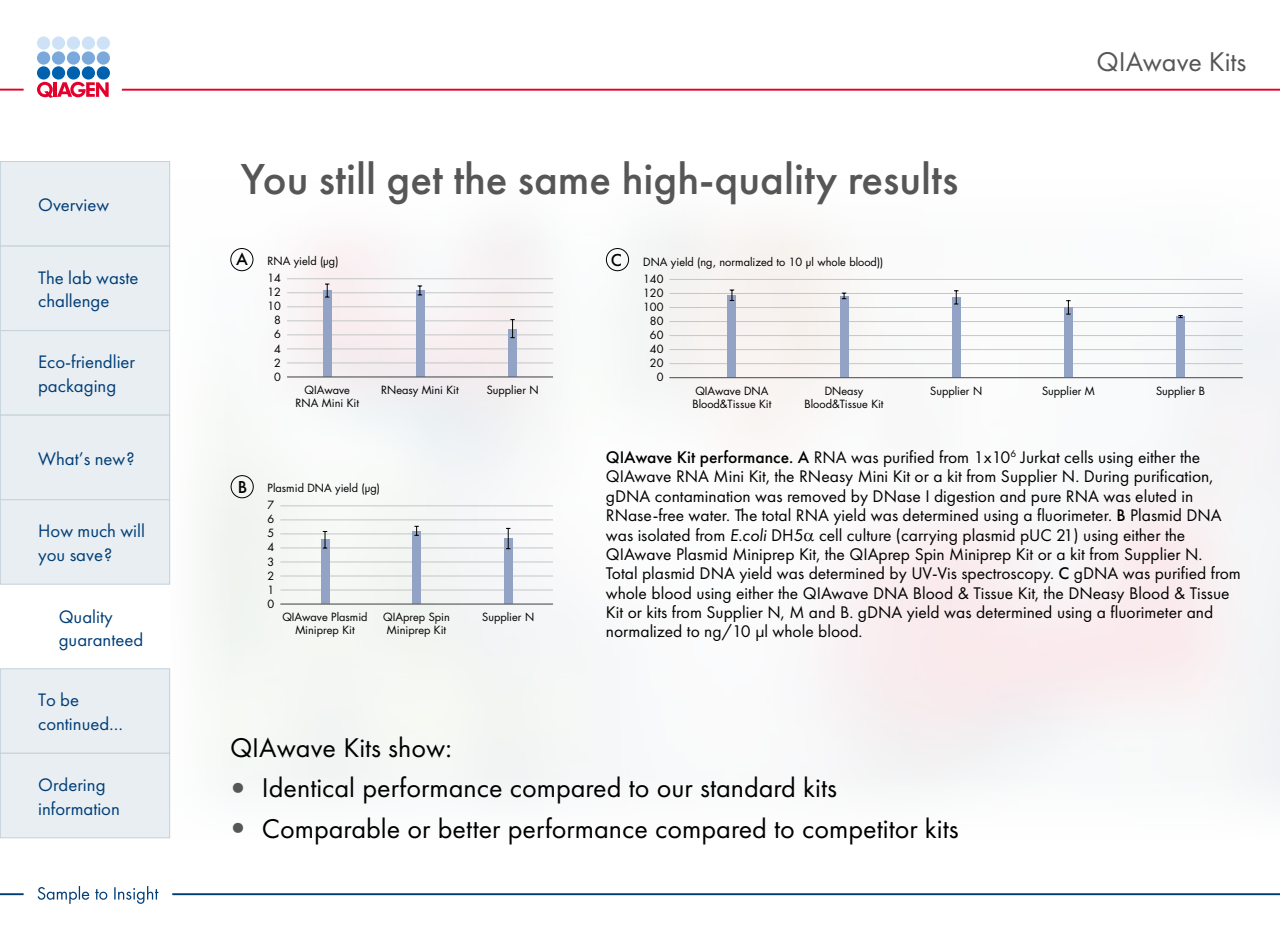
<style>
.page{position:relative;width:1280px;height:935px;background:#fff}
.page>*{position:absolute;margin:0;border:0;box-sizing:border-box;transform-origin:0 0}
.t1{font:500 45px "Futura PT";color:#565656}
.t2{font:28.12px "Futura PT";color:#000}
.t3{font:28.12px "Futura PT";color:#565656}
.t4{font:18.75px/23.8px "Futura PT";color:#003e77}
.t5{font:500 18px "Futura PT";color:#000}
.t6{font:17.5px/19.4px "Futura PT";color:#000}
.t7{font:11px/14.1px "Futura Std";color:#000}
.s1{font-weight:500}
.s2{font-style:italic}
.s3{font-family:"Futura Std";font-size:26.88px;color:#565656}
</style>
<div class="page">
<img style="left:246px;top:259px;width:1034px;height:501px">
<div style="left:37px;top:66px;width:13px;height:14px;background:#0062ae;border-radius:50%"></div>
<div style="left:52px;top:66px;width:13px;height:14px;background:#0062ae;border-radius:50%"></div>
<div style="left:67px;top:66px;width:13px;height:14px;background:#0062ae;border-radius:50%"></div>
<div style="left:82px;top:66px;width:13px;height:14px;background:#0062ae;border-radius:50%"></div>
<div style="left:97px;top:66px;width:13px;height:14px;background:#0062ae;border-radius:50%"></div>
<div style="left:37px;top:51px;width:13px;height:14px;background:#7ca9db;border-radius:50%"></div>
<div style="left:52px;top:51px;width:13px;height:14px;background:#7ca9db;border-radius:50%"></div>
<div style="left:67px;top:51px;width:13px;height:14px;background:#7ca9db;border-radius:50%"></div>
<div style="left:82px;top:51px;width:13px;height:14px;background:#7ca9db;border-radius:50%"></div>
<div style="left:97px;top:51px;width:13px;height:14px;background:#7ca9db;border-radius:50%"></div>
<div style="left:37px;top:36px;width:13px;height:14px;background:#cde2f7;border-radius:50%"></div>
<div style="left:52px;top:36px;width:13px;height:14px;background:#cde2f7;border-radius:50%"></div>
<div style="left:67px;top:36px;width:13px;height:14px;background:#cde2f7;border-radius:50%"></div>
<div style="left:82px;top:36px;width:13px;height:14px;background:#cde2f7;border-radius:50%"></div>
<div style="left:97px;top:36px;width:13px;height:14px;background:#cde2f7;border-radius:50%"></div>
<svg style="left:37px;top:82px;width:72px;height:16px"></svg>
<hr style="left:122px;top:89px;width:1158px;height:2px;background:#e4002c">
<hr style="left:0;top:89px;width:24px;height:2px;background:#e4002c">
<svg style="left:38px;top:886px;width:120px;height:18px"></svg>
<hr style="left:0;top:893px;width:24px;height:2px;background:#003e77">
<hr style="left:172px;top:893px;width:1108px;height:2px;background:#003e77">
<div style="left:0;top:162px;width:170px;height:84px;background:#e9eef2"></div>
<div style="left:0;top:161px;width:170px;height:85px;border:1px solid #c3d1d9"></div>
<div style="left:0;top:246px;width:170px;height:85px;background:#e9eef2"></div>
<div style="left:0;top:246px;width:170px;height:85px;border:1px solid #c3d1d9"></div>
<div style="left:0;top:331px;width:170px;height:84px;background:#e9eef2"></div>
<div style="left:0;top:330px;width:170px;height:85px;border:1px solid #c3d1d9"></div>
<div style="left:0;top:415px;width:170px;height:85px;background:#e9eef2"></div>
<div style="left:0;top:415px;width:170px;height:85px;border:1px solid #c3d1d9"></div>
<div style="left:0;top:500px;width:170px;height:84px;background:#e9eef2"></div>
<div style="left:0;top:499px;width:170px;height:86px;border:1px solid #c3d1d9"></div>
<div style="left:0;top:669px;width:170px;height:84px;background:#e9eef2"></div>
<div style="left:0;top:668px;width:170px;height:86px;border:1px solid #c3d1d9"></div>
<div style="left:0;top:753px;width:170px;height:85px;background:#e9eef2"></div>
<div style="left:0;top:753px;width:170px;height:85px;border:1px solid #c3d1d9"></div>
<hr style="left:287px;top:279px;width:266px;height:1px;background:#c5c6c6">
<hr style="left:287px;top:293px;width:266px;height:1px;background:#c5c6c6">
<hr style="left:287px;top:307px;width:266px;height:1px;background:#c5c6c6">
<hr style="left:287px;top:321px;width:266px;height:1px;background:#c5c6c6">
<hr style="left:287px;top:335px;width:266px;height:1px;background:#c5c6c6">
<hr style="left:287px;top:349px;width:266px;height:1px;background:#c5c6c6">
<hr style="left:287px;top:363px;width:266px;height:1px;background:#c5c6c6">
<div style="left:323px;top:290px;width:9px;height:87px;background:#92a3c5"></div>
<svg style="left:325px;top:284px;width:4px;height:14px"></svg>
<div style="left:416px;top:290px;width:8px;height:87px;background:#92a3c5"></div>
<svg style="left:418px;top:286px;width:4px;height:10px"></svg>
<div style="left:508px;top:329px;width:9px;height:48px;background:#92a3c5"></div>
<svg style="left:510px;top:319px;width:5px;height:20px"></svg>
<hr style="left:287px;top:377px;width:266px;height:1px;background:#565656">
<div style="left:230px;top:248px;width:23px;height:23px;border:1px solid #000;border-radius:50%"></div>
<hr style="left:280px;top:506px;width:273px;height:1px;background:#c5c6c6">
<hr style="left:280px;top:520px;width:273px;height:1px;background:#c5c6c6">
<hr style="left:280px;top:534px;width:273px;height:1px;background:#c5c6c6">
<hr style="left:280px;top:548px;width:273px;height:1px;background:#c5c6c6">
<hr style="left:280px;top:562px;width:273px;height:1px;background:#c5c6c6">
<hr style="left:280px;top:576px;width:273px;height:1px;background:#c5c6c6">
<hr style="left:280px;top:590px;width:273px;height:1px;background:#c5c6c6">
<div style="left:321px;top:540px;width:8px;height:64px;background:#92a3c5"></div>
<svg style="left:323px;top:531px;width:4px;height:18px"></svg>
<div style="left:412px;top:531px;width:9px;height:73px;background:#92a3c5"></div>
<svg style="left:414px;top:526px;width:5px;height:10px"></svg>
<div style="left:504px;top:539px;width:9px;height:65px;background:#92a3c5"></div>
<svg style="left:506px;top:528px;width:4px;height:22px"></svg>
<hr style="left:280px;top:604px;width:273px;height:1px;background:#565656">
<div style="left:231px;top:475px;width:23px;height:23px;border:1px solid #000;border-radius:50%"></div>
<hr style="left:669px;top:279px;width:574px;height:1px;background:#c5c6c6">
<hr style="left:669px;top:293px;width:574px;height:1px;background:#c5c6c6">
<hr style="left:669px;top:307px;width:574px;height:1px;background:#c5c6c6">
<hr style="left:669px;top:321px;width:574px;height:1px;background:#c5c6c6">
<hr style="left:669px;top:335px;width:574px;height:1px;background:#c5c6c6">
<hr style="left:669px;top:349px;width:574px;height:1px;background:#c5c6c6">
<hr style="left:669px;top:363px;width:574px;height:1px;background:#c5c6c6">
<div style="left:727px;top:295px;width:9px;height:82px;background:#92a3c5"></div>
<svg style="left:730px;top:290px;width:4px;height:11px"></svg>
<div style="left:840px;top:296px;width:9px;height:81px;background:#92a3c5"></div>
<svg style="left:842px;top:293px;width:4px;height:7px"></svg>
<div style="left:952px;top:297px;width:9px;height:80px;background:#92a3c5"></div>
<svg style="left:954px;top:291px;width:4px;height:14px"></svg>
<div style="left:1064px;top:307px;width:9px;height:70px;background:#92a3c5"></div>
<svg style="left:1066px;top:301px;width:5px;height:14px"></svg>
<div style="left:1176px;top:317px;width:9px;height:60px;background:#92a3c5"></div>
<svg style="left:1178px;top:315px;width:5px;height:3px"></svg>
<hr style="left:669px;top:377px;width:574px;height:1px;background:#565656">
<div style="left:606px;top:248px;width:23px;height:23px;border:1px solid #000;border-radius:50%"></div>
<svg style="left:804px;top:532px;width:10px;height:9px"></svg>
<p class="t4" style="left:38px;top:193px;width:73px">Overview</p>
<p class="t4" style="left:38px;top:265px;width:102px">The lab waste challenge</p>
<p class="t4" style="left:38px;top:350px;width:99px">Eco-friendlier packaging</p>
<p class="t4" style="left:38px;top:446px;width:98px">What’s new?</p>
<p class="t4" style="left:38px;top:519px;width:108px">How much will you save?</p>
<p class="t4" style="left:59px;top:604px;width:86px">Quality guaranteed</p>
<p class="t4" style="left:38px;top:688px;width:87px">To be continued…</p>
<p class="t4" style="left:38px;top:773px;width:83px">Ordering information</p>
<h1 class="t1" style="left:241px;top:152px;width:719px">You still get the same high-quality results</h1>
<h2 class="t3" style="left:1097px;top:45px;width:151px">QIAwave Kits</h2>
<p class="t5" style="left:236px;top:249px;width:13px">A</p>
<p class="t7" style="left:268px;top:253px;width:73px;line-height:16.8px">RNA yield (µg)<br>14</p>
<p class="t7" style="left:268px;top:285px;width:15px;text-align:right">12<br>10<br>8<br>6<br>4<br>2<br>0</p>
<p class="t7" style="left:296px;top:383px;width:65px;line-height:13.2px;text-align:center">QIAwave<br>RNA Mini Kit</p>
<p class="t7" style="left:381px;top:383px;width:79px">RNeasy Mini Kit</p>
<p class="t7" style="left:487px;top:383px;width:53px">Supplier N</p>
<p class="t5" style="left:238px;top:476px;width:11px">B</p>
<p class="t7" style="left:268px;top:480px;width:114px;line-height:16.8px">Plasmid DNA yield (µg)<br>7</p>
<p class="t7" style="left:268px;top:512px;width:8px;text-align:justify">6<br>5<br>4<br>3<br>2<br>1<br>0</p>
<p class="t7" style="left:282px;top:610px;width:87px;line-height:13.2px;text-align:center">QIAwave Plasmid<br>Miniprep Kit</p>
<p class="t7" style="left:383px;top:610px;width:68px;line-height:13.2px;text-align:center">QIAprep Spin<br>Miniprep Kit</p>
<p class="t7" style="left:482px;top:610px;width:53px">Supplier N</p>
<p class="t5" style="left:611px;top:249px;width:13px">C</p>
<p class="t7" style="left:643px;top:254px;width:242px;line-height:16.8px">DNA yield (ng, normalized to 10 µl whole blood))<br>140</p>
<p class="t7" style="left:643px;top:286px;width:22px;text-align:right">120<br>100<br>80<br>60<br>40<br>20<br>0</p>
<p class="t7" style="left:692px;top:384px;width:81px;line-height:13.2px">QIAwave DNA<br>Blood&amp;Tissue Kit</p>
<p class="t7" style="left:805px;top:384px;width:81px;line-height:13.2px;text-align:center">DNeasy<br>Blood&amp;Tissue Kit</p>
<p class="t7" style="left:930px;top:384px;width:53px">Supplier N</p>
<p class="t7" style="left:1042px;top:384px;width:54px">Supplier M</p>
<p class="t7" style="left:1156px;top:384px;width:50px">Supplier B</p>
<p class="t6" style="left:606px;top:447px;width:637px"><span class="s1">QIAwave Kit performance. A</span> RNA was purified from 1x10<sup>6</sup> Jurkat cells using either the QIAwave RNA Mini Kit, the RNeasy Mini Kit or a kit from Supplier N. During purification, gDNA contamination was removed by DNase I digestion and pure RNA was eluted in RNase-free water. The total RNA yield was determined using a fluorimeter. <span class="s1">B</span> Plasmid DNA was isolated from <span class="s2">E.coli</span> DH5 cell culture (carrying plasmid pUC 21) using either the QIAwave Plasmid Miniprep Kit, the QIAprep Spin Miniprep Kit or a kit from Supplier N.<br>Total plasmid DNA yield was determined by UV-Vis spectroscopy. <span class="s1">C</span> gDNA was purified from whole blood using either the QIAwave DNA Blood &amp; Tissue Kit, the DNeasy Blood &amp; Tissue Kit or kits from Supplier N, M and B. gDNA yield was determined using a fluorimeter and normalized to ng/10 µl whole blood.</p>
<h2 class="t2" style="left:230px;top:731px;width:223px">QIAwave Kits show:</h2>
<h2 class="t2" style="left:230px;top:771px;width:608px"><span class="s3">•</span> Identical performance compared to our standard kits</h2>
<h2 class="t2" style="left:230px;top:811px;width:730px"><span class="s3">•</span> Comparable or better performance compared to competitor kits</h2>
</div>
